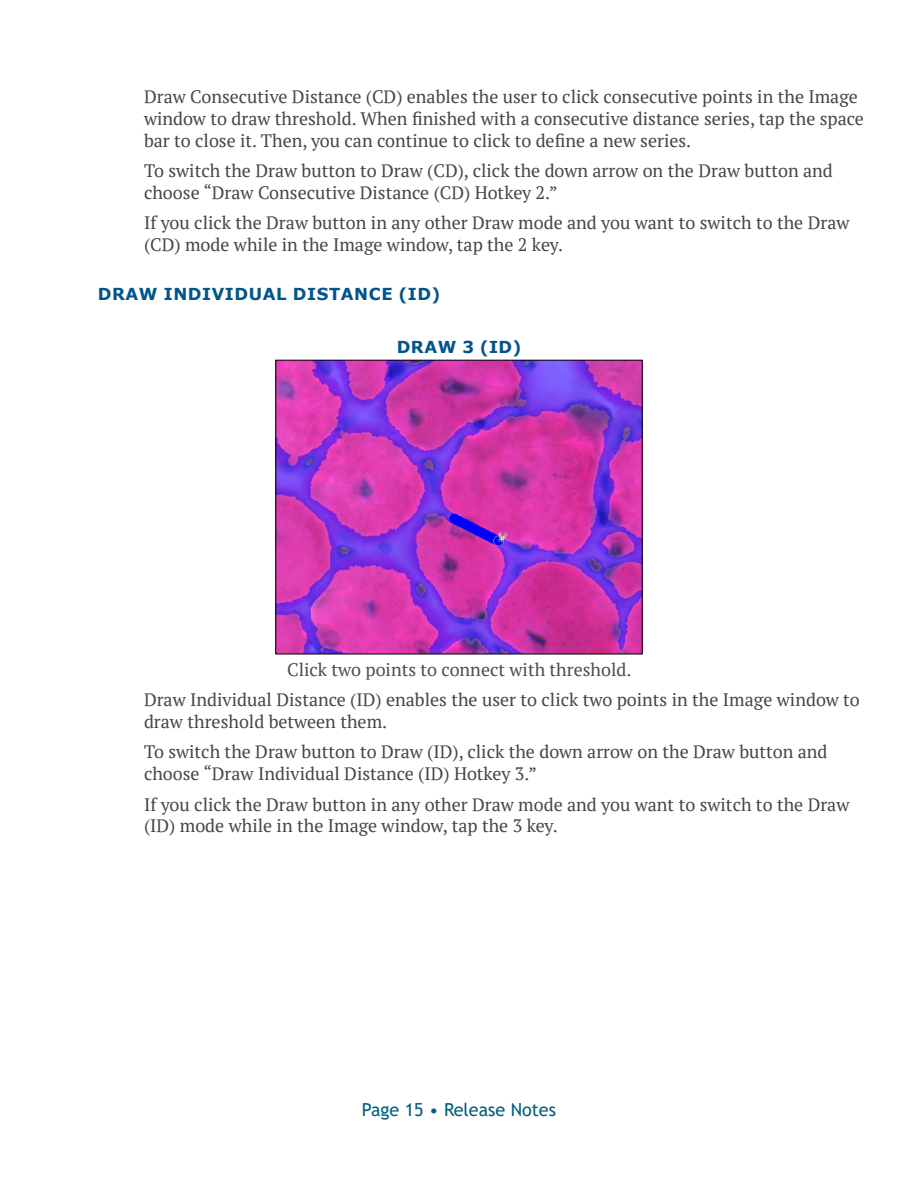
<style>
.page{position:relative;width:918px;height:1188px;background:#fff}
.page>*{position:absolute;margin:0;border:0;box-sizing:border-box;transform-origin:0 0}
.t1{font:18px/21.6px "PT Serif";color:#464547}
.t2{font:18px "PT Serif";color:#4d4d4f}
.t3{font:18px "Trebuchet MS";color:#005e7d}
.t4{font:700 16.5px "Verdana";letter-spacing:.035em;color:#02548b}
</style>
<div class="page">
<img style="left:277px;top:362px;width:364px;height:290px">
<p class="t1" style="left:144px;top:86px;width:722px">Draw Consecutive Distance (CD) enables the user to click consecutive points in the Image window to draw threshold. When finished with a consecutive distance series, tap the space bar to close it. Then, you can continue to click to define a new series.</p>
<p class="t1" style="left:144px;top:160px;width:690px">To switch the Draw button to Draw (CD), click the down arrow on the Draw button and choose “Draw Consecutive Distance (CD) Hotkey 2.”</p>
<p class="t1" style="left:144px;top:212px;width:707px">If you click the Draw button in any other Draw mode and you want to switch to the Draw (CD) mode while in the Image window, tap the 2 key.</p>
<p class="t4" style="left:98px;top:282px;width:344px">DRAW INDIVIDUAL DISTANCE (ID)</p>
<p class="t4" style="left:397px;top:336px;width:126px">DRAW 3 (ID)</p>
<p class="t2" style="left:287px;top:658px;width:346px">Click two points to connect with threshold.</p>
<p class="t1" style="left:144px;top:689px;width:717px">Draw Individual Distance (ID) enables the user to click two points in the Image window to draw threshold between them.</p>
<p class="t1" style="left:144px;top:741px;width:685px">To switch the Draw button to Draw (ID), click the down arrow on the Draw button and choose “Draw Individual Distance (ID) Hotkey 3.”</p>
<p class="t1" style="left:144px;top:793px;width:707px">If you click the Draw button in any other Draw mode and you want to switch to the Draw (ID) mode while in the Image window, tap the 3 key.</p>
<p class="t3" style="left:362px;top:1098px;width:196px">Page 15 • Release Notes</p>
</div>
